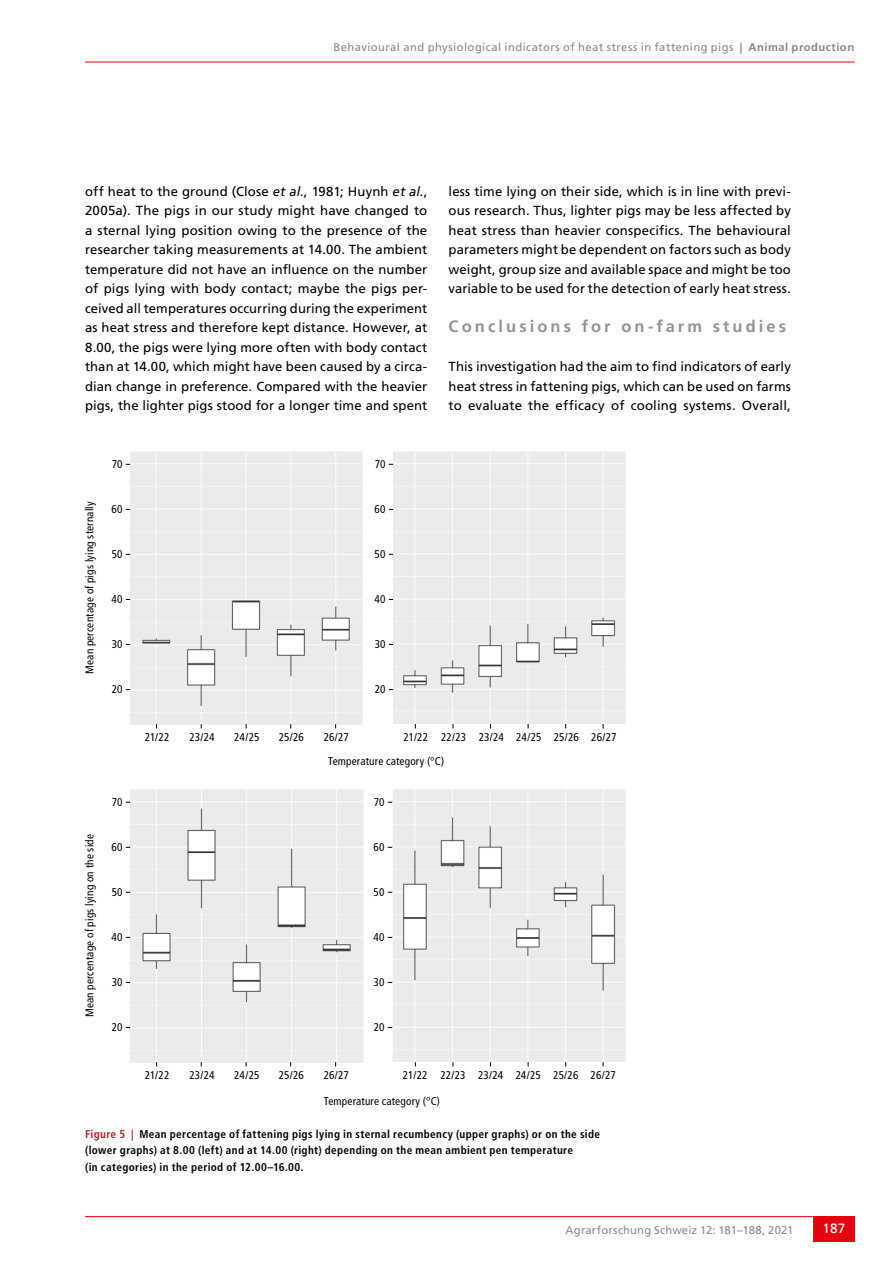
<style>
.page{position:relative;width:893px;height:1263px;background:#fff}
.page>*{position:absolute;margin:0;border:0;box-sizing:border-box;transform-origin:0 0}
.t1{font:700 16.5px "Frutiger LT Std";letter-spacing:.185em;color:#929493}
.t2{font:13.5px "Frutiger LT Std";color:#fff}
.t3{font:13.2px/19.5px "Frutiger LT Std";letter-spacing:.01em;color:#000;text-align:justify}
.t4{font:condensed 11.25px "Frutiger LT Std";letter-spacing:.01em;color:#000}
.t5{font:700 condensed 11.25px/16.5px "Frutiger LT Std";letter-spacing:.03em;color:#000}
.t6{font:11.25px "Frutiger LT Std";letter-spacing:.035em;color:#878988}
.t7{font:11.25px "Frutiger LT Std";letter-spacing:.015em;color:#878988}
.s1{font-weight:700}
.s2{font-style:italic}
.s3{color:#b21c27}
</style>
<div class="page">
<hr style="left:85px;top:62px;width:770px;height:1px;background:#e7000e">
<hr style="left:85px;top:1216px;width:770px;height:1px;background:#e7000e">
<div style="left:813px;top:1216px;width:42px;height:26px;background:#e7000e"></div>
<img style="left:130px;top:789px;width:234px;height:273px">
<img style="left:392px;top:789px;width:234px;height:273px">
<img style="left:393px;top:451px;width:233px;height:273px">
<img style="left:131px;top:451px;width:232px;height:273px">
<p class="t6" style="left:333px;top:40px;width:522px">Behavioural and physiological indicators of heat stress in fattening pigs <span class="s1">| Animal production</span></p>
<p class="t3" style="left:85px;top:181px;width:344px">off heat to the ground (Close <span class="s2">et al.</span>, 1981; Huynh <span class="s2">et al.</span>, 2005a). The pigs in our study might have changed to a sternal lying position owing to the presence of the researcher taking measurements at 14.00. The ambient temperature did not have an influence on the number of pigs lying with body contact; maybe the pigs per&shy;ceived all temperatures occurring during the experiment as heat stress and therefore kept distance. However, at 8.00, the pigs were lying more often with body contact than at 14.00, which might have been caused by a circa&shy;dian change in preference. Compared with the heavier pigs, the lighter pigs stood for a longer time and spent</p>
<p class="t3" style="left:449px;top:181px;width:344px">less time lying on their side, which is in line with previ&shy;ous research. Thus, lighter pigs may be less affected by heat stress than heavier conspecifics. The behavioural parameters might be dependent on factors such as body weight, group size and available space and might be too variable to be used for the detection of early heat stress.</p>
<p class="t1" style="left:449px;top:317px;width:339px">Conclusions for on-farm studies</p>
<p class="t3" style="left:449px;top:357px;width:344px">This investigation had the aim to find indicators of early heat stress in fattening pigs, which can be used on farms to evaluate the efficacy of cooling systems. Overall,</p>
<p class="t4" style="left:83px;top:674px;width:174px;rotate:-90deg">Mean percentage of pigs lying sternally</p>
<p class="t4" style="left:112px;top:458px;width:12px">70</p>
<p class="t4" style="left:375px;top:458px;width:12px">70</p>
<p class="t4" style="left:112px;top:503px;width:13px">60</p>
<p class="t4" style="left:375px;top:503px;width:13px">60</p>
<p class="t4" style="left:112px;top:548px;width:13px">50</p>
<p class="t4" style="left:375px;top:548px;width:13px">50</p>
<p class="t4" style="left:112px;top:593px;width:13px">40</p>
<p class="t4" style="left:374px;top:593px;width:13px">40</p>
<p class="t4" style="left:112px;top:638px;width:13px">30</p>
<p class="t4" style="left:375px;top:638px;width:13px">30</p>
<p class="t4" style="left:112px;top:683px;width:12px">20</p>
<p class="t4" style="left:375px;top:683px;width:12px">20</p>
<p class="t4" style="left:83px;top:1017px;width:185px;rotate:-90deg">Mean percentage of pigs lying on the side</p>
<p class="t4" style="left:145px;top:730px;width:26px">21/22</p>
<p class="t4" style="left:189px;top:730px;width:27px">23/24</p>
<p class="t4" style="left:234px;top:730px;width:27px">24/25</p>
<p class="t4" style="left:279px;top:730px;width:27px">25/26</p>
<p class="t4" style="left:324px;top:730px;width:27px">26/27</p>
<p class="t4" style="left:404px;top:730px;width:214px">21/22 22/23 23/24 24/25 25/26 26/27</p>
<p class="t4" style="left:328px;top:754px;width:118px">Temperature category (°C)</p>
<p class="t4" style="left:112px;top:796px;width:12px">70</p>
<p class="t4" style="left:374px;top:796px;width:12px">70</p>
<p class="t4" style="left:112px;top:841px;width:13px">60</p>
<p class="t4" style="left:373px;top:841px;width:13px">60</p>
<p class="t4" style="left:112px;top:886px;width:13px">50</p>
<p class="t4" style="left:374px;top:886px;width:13px">50</p>
<p class="t4" style="left:112px;top:931px;width:13px">40</p>
<p class="t4" style="left:373px;top:931px;width:13px">40</p>
<p class="t4" style="left:112px;top:976px;width:13px">30</p>
<p class="t4" style="left:374px;top:976px;width:13px">30</p>
<p class="t4" style="left:112px;top:1021px;width:12px">20</p>
<p class="t4" style="left:374px;top:1021px;width:12px">20</p>
<p class="t4" style="left:145px;top:1068px;width:26px">21/22</p>
<p class="t4" style="left:189px;top:1068px;width:27px">23/24</p>
<p class="t4" style="left:234px;top:1068px;width:27px">24/25</p>
<p class="t4" style="left:279px;top:1068px;width:27px">25/26</p>
<p class="t4" style="left:324px;top:1068px;width:27px">26/27</p>
<p class="t4" style="left:403px;top:1068px;width:214px">21/22 22/23 23/24 24/25 25/26 26/27</p>
<p class="t4" style="left:324px;top:1094px;width:118px">Temperature category (°C)</p>
<p class="t5" style="left:85px;top:1125px;width:517px"><span class="s3">Figure 5 |</span> Mean percentage of fattening pigs lying in sternal recumbency (upper graphs) or on the side (lower graphs) at 8.00 (left) and at 14.00 (right) depending on the mean ambient pen temperature<br>(in categories) in the period of 12.00–16.00.</p>
<p class="t7" style="left:566px;top:1223px;width:229px">Agrarforschung Schweiz 12: 181–188, 2021</p>
<p class="t2" style="left:823px;top:1221px;width:24px">187</p>
</div>
